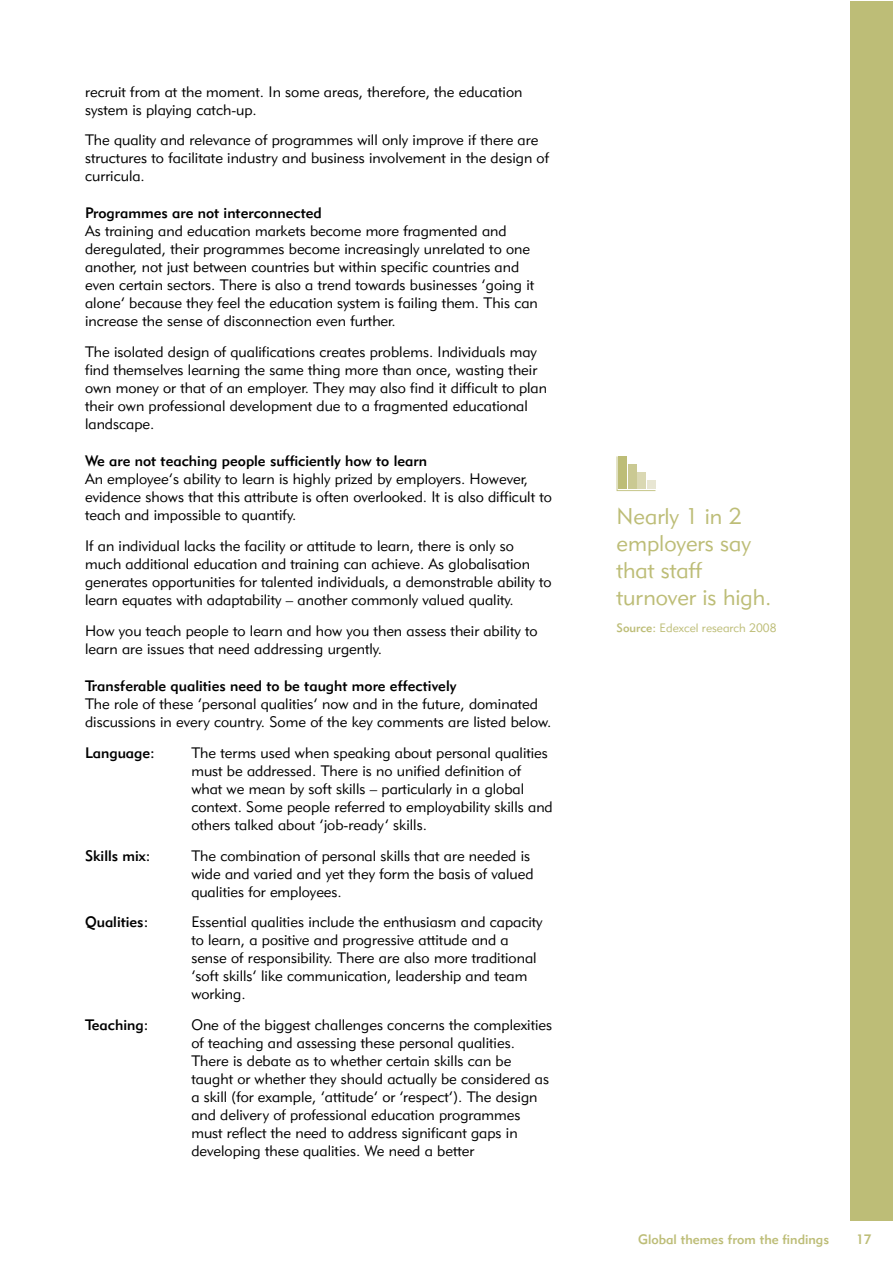
<style>
.page{position:relative;width:893px;height:1263px;background:#fff}
.page>*{position:absolute;margin:0;border:0;box-sizing:border-box;transform-origin:0 0}
.t1{font:22.5px/27px "Geometric 415 BT Lite A";color:#bdbd77}
.t2{font:15px/18px "Geometric 415 BT Lite A";color:#000}
.t3{font:15px "Geometric 415 BT Medium A";color:#000}
.t4{font:13.5px "Geometric 415 BT Medium A";color:#bdbd77}
.t5{font:12px "Geometric 415 BT Lite A";color:#bdbd77}
.s1{font-family:"Geometric 415 BT Medium A"}
</style>
<div class="page">
<div style="left:850px;top:1px;width:42px;height:1219px;background:#bdbd77"></div>
<svg style="left:617px;top:456px;width:38px;height:35px"></svg>
<p class="t2" style="left:85px;top:82px;width:439px">recruit from at the moment. In some areas, therefore, the education system is playing catch-up.</p>
<p class="t2" style="left:85px;top:131px;width:466px">The quality and relevance of programmes will only improve if there are structures to facilitate industry and business involvement in the design of curricula.</p>
<p class="t3" style="left:85px;top:204px;width:238px">Programmes are not interconnected</p>
<p class="t2" style="left:85px;top:222px;width:454px">As training and education markets become more fragmented and deregulated, their programmes become increasingly unrelated to one another, not just between countries but within specific countries and even certain sectors. There is also a trend towards businesses ‘going it alone’ because they feel the education system is failing them. This can increase the sense of disconnection even further.</p>
<p class="t2" style="left:85px;top:343px;width:463px">The isolated design of qualifications creates problems. Individuals may find themselves learning the same thing more than once, wasting their own money or that of an employer. They may also find it difficult to plan their own professional development due to a fragmented educational landscape.</p>
<p class="t3" style="left:85px;top:452px;width:343px">We are not teaching people sufficiently how to learn</p>
<p class="t2" style="left:85px;top:470px;width:468px">An employee’s ability to learn is highly prized by employers. However, evidence shows that this attribute is often overlooked. It is also difficult to teach and impossible to quantify.</p>
<p class="t2" style="left:85px;top:537px;width:468px">If an individual lacks the facility or attitude to learn, there is only so much additional education and training can achieve. As globalisation generates opportunities for talented individuals, a demonstrable ability to learn equates with adaptability – another commonly valued quality.</p>
<p class="t2" style="left:85px;top:621px;width:454px">How you teach people to learn and how you then assess their ability to learn are issues that need addressing urgently.</p>
<p class="t3" style="left:85px;top:676px;width:373px">Transferable qualities need to be taught more effectively</p>
<p class="t2" style="left:85px;top:694px;width:468px">The role of these ‘personal qualities’ now and in the future, dominated discussions in every country. Some of the key comments are listed below.</p>
<p class="t3" style="left:85px;top:743px;width:71px">Language:</p>
<p class="t2" style="left:191px;top:743px;width:363px">The terms used when speaking about personal qualities must be addressed. There is no unified definition of what we mean by soft skills – particularly in a global context. Some people referred to employability skills and others talked about ‘job-ready’ skills.</p>
<p class="t3" style="left:85px;top:846px;width:67px">Skills mix:</p>
<p class="t2" style="left:191px;top:846px;width:344px">The combination of personal skills that are needed is wide and varied and yet they form the basis of valued qualities for employees.</p>
<p class="t3" style="left:85px;top:913px;width:65px">Qualities:</p>
<p class="t2" style="left:191px;top:913px;width:353px">Essential qualities include the enthusiasm and capacity to learn, a positive and progressive attitude and a sense of responsibility. There are also more traditional ‘soft skills’ like communication, leadership and team working.</p>
<p class="t3" style="left:85px;top:1015px;width:65px">Teaching:</p>
<p class="t2" style="left:191px;top:1015px;width:362px">One of the biggest challenges concerns the complexities of teaching and assessing these personal qualities.<br>There is debate as to whether certain skills can be taught or whether they should actually be considered as a skill (for example, ‘attitude’ or ‘respect’). The design and delivery of professional education programmes must reflect the need to address significant gaps in developing these qualities. We need a better</p>
<h1 class="t1" style="left:617px;top:503px;width:157px">Nearly 1 in 2 employers say that staff turnover is high.</h1>
<p class="t5" style="left:617px;top:621px;width:161px"><span class="s1">Source:</span> Edexcel research 2008</p>
<p class="t4" style="left:638px;top:1230px;width:193px">Global themes from the findings</p>
<p class="t4" style="left:856px;top:1230px;width:17px">17</p>
</div>
